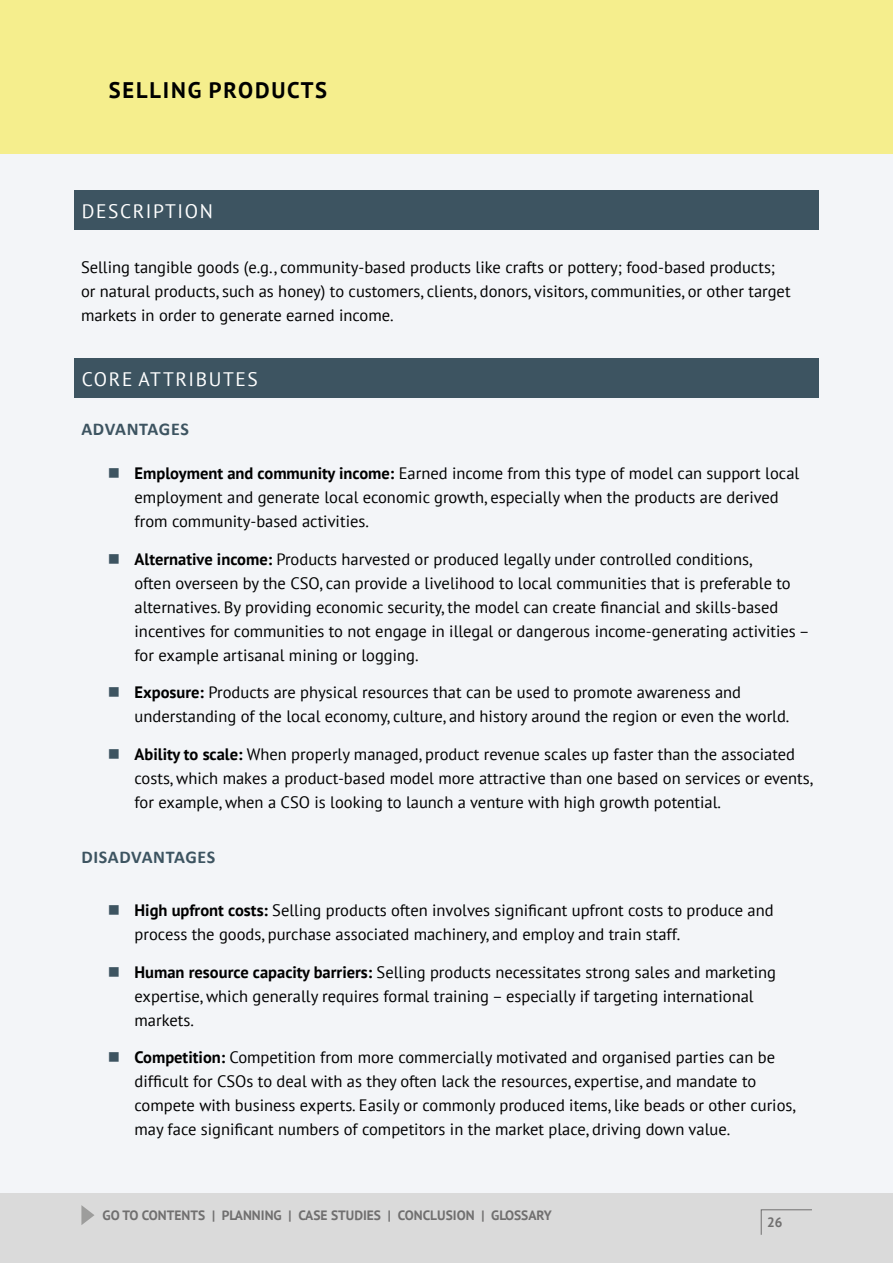
<style>
.page{position:relative;width:893px;height:1263px;background:#fff}
.page>*{position:absolute;margin:0;border:0;box-sizing:border-box;transform-origin:0 0}
.t1{font:700 22.5px "PT Sans";letter-spacing:.08em;color:#000}
.t2{font:19.5px "PT Sans";letter-spacing:.08em;color:#fff}
.t3{font:700 18px "Calibri";letter-spacing:.03em;color:#3d5461}
.t4{font:16.5px/24px "PT Sans";color:#000}
.t5{font:700 13.5px "PT Sans";color:#706f6f}
.s1{color:#3d5461}
.s2{font-weight:700}
</style>
<div class="page">
<div style="left:0;top:1193px;width:893px;height:70px;background:#dadada"></div>
<svg style="left:761px;top:1209px;width:51px;height:26px"></svg>
<svg style="left:81px;top:1205px;width:13px;height:20px"></svg>
<div style="left:0;top:0;width:893px;height:155px;background:#f5ee8d"></div>
<div style="left:0;top:155px;width:893px;height:1038px;background:#f3f5f8"></div>
<div style="left:74px;top:190px;width:745px;height:40px;background:#3d5461"></div>
<div style="left:74px;top:359px;width:745px;height:39px;background:#3d5461"></div>
<h1 class="t1" style="left:109px;top:75px;width:220px">SELLING PRODUCTS</h1>
<p class="t2" style="left:82px;top:198px;width:133px">DESCRIPTION</p>
<p class="t4" style="left:81px;top:254px;width:711px">Selling tangible goods (e.g., community-based products like crafts or pottery; food-based products; or natural products, such as honey) to customers, clients, donors, visitors, communities, or other target markets in order to generate earned income.</p>
<p class="t2" style="left:82px;top:367px;width:178px">CORE ATTRIBUTES</p>
<p class="t3" style="left:81px;top:417px;width:109px">ADVANTAGES</p>
<p class="t4" style="left:135px;top:461px;width:666px;text-indent:-27px"><span class="s1">■</span> <span class="s2">Employment and community income:</span> Earned income from this type of model can support local employment and generate local economic growth, especially when the products are derived from community-based activities.</p>
<p class="t4" style="left:135px;top:547px;width:677px;text-indent:-27px"><span class="s1">■</span> <span class="s2">Alternative income:</span> Products harvested or produced legally under controlled conditions,<br>often overseen by the CSO, can provide a livelihood to local communities that is preferable to alternatives. By providing economic security, the model can create financial and skills-based incentives for communities to not engage in illegal or dangerous income-generating activities – for example artisanal mining or logging.</p>
<p class="t4" style="left:135px;top:680px;width:656px;text-indent:-27px"><span class="s1">■</span> <span class="s2">Exposure:</span> Products are physical resources that can be used to promote awareness and understanding of the local economy, culture, and history around the region or even the world.</p>
<p class="t4" style="left:135px;top:742px;width:680px;text-indent:-27px"><span class="s1">■</span> <span class="s2">Ability to scale:</span> When properly managed, product revenue scales up faster than the associated costs, which makes a product-based model more attractive than one based on services or events, for example, when a CSO is looking to launch a venture with high growth potential.</p>
<p class="t3" style="left:81px;top:845px;width:136px">DISADVANTAGES</p>
<p class="t4" style="left:135px;top:898px;width:641px;text-indent:-27px"><span class="s1">■</span> <span class="s2">High upfront costs:</span> Selling products often involves significant upfront costs to produce and process the goods, purchase associated machinery, and employ and train staff.</p>
<p class="t4" style="left:135px;top:960px;width:643px;text-indent:-27px"><span class="s1">■</span> <span class="s2">Human resource capacity barriers:</span> Selling products necessitates strong sales and marketing expertise, which generally requires formal training – especially if targeting international markets.</p>
<p class="t4" style="left:135px;top:1045px;width:663px;text-indent:-27px"><span class="s1">■</span> <span class="s2">Competition:</span> Competition from more commercially motivated and organised parties can be difficult for CSOs to deal with as they often lack the resources, expertise, and mandate to compete with business experts. Easily or commonly produced items, like beads or other curios, may face significant numbers of competitors in the market place, driving down value.</p>
<p class="t5" style="left:102px;top:1206px;width:451px">GO TO CONTENTS | PLANNING | CASE STUDIES | CONCLUSION | GLOSSARY</p>
<p class="t5" style="left:767px;top:1213px;width:17px">26</p>
</div>
